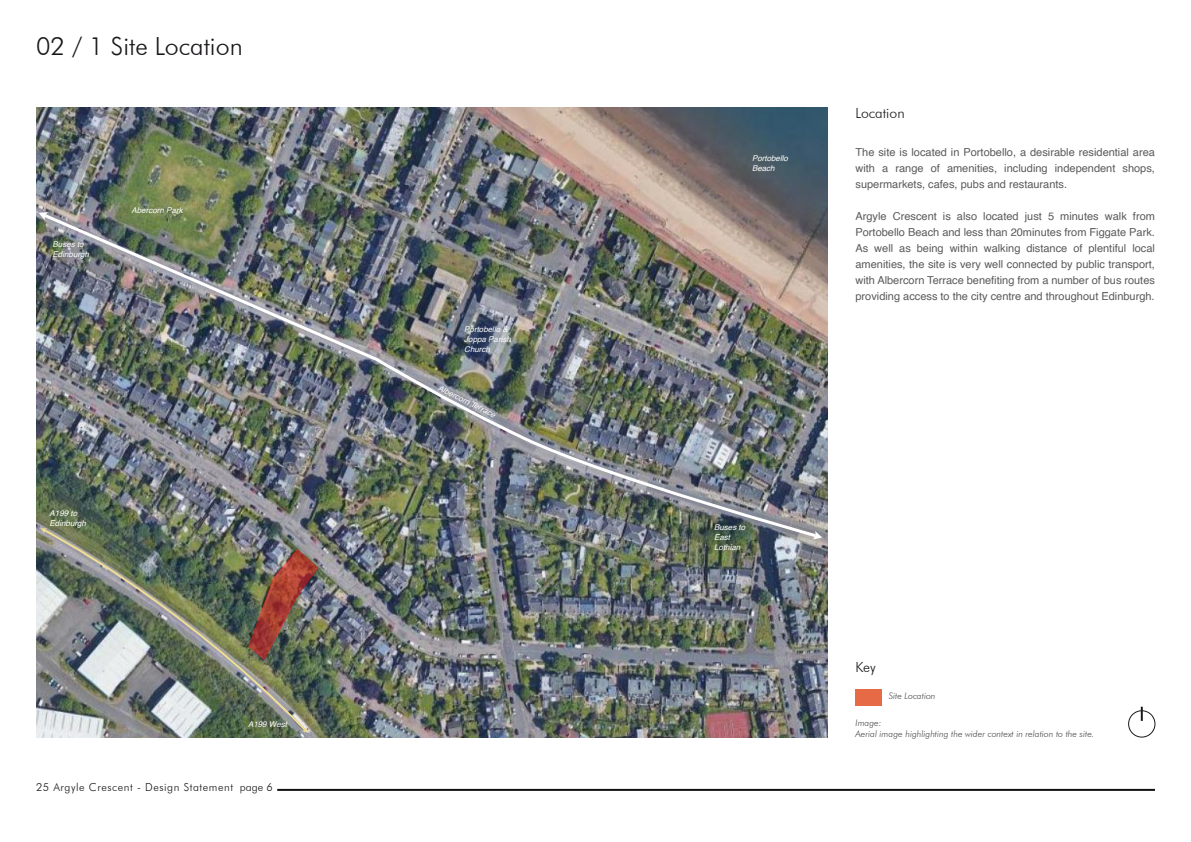
<style>
.page{position:relative;width:1191px;height:842px;background:#fff}
.page>*{position:absolute;margin:0;border:0;box-sizing:border-box;transform-origin:0 0}
.t1{font:300 25px "Futura BT";color:#1a171b}
.t2{font:300 14px "Futura BT";color:#1a171b}
.t3{font:11px/16px "Helvetica";color:#585958;text-align:justify}
.t4{font:300 11px "Futura BT";letter-spacing:.05em;color:#1a171b}
.t5{font:italic 300 9px/10.8px "Futura BT";color:#484649}
.t6{font:italic 8px/10px "Helvetica";color:#fff}
</style>
<div class="page">
<img style="left:36px;top:108px;width:791px;height:629px">
<img style="left:43px;top:539px;width:264px;height:193px">
<div style="left:1128px;top:710px;width:27px;height:28px;border:1px solid #1a171b;border-radius:50%"></div>
<svg style="left:1140px;top:707px;width:2px;height:14px"></svg>
<img style="left:248px;top:549px;width:70px;height:111px">
<div style="left:855px;top:689px;width:27px;height:16px;background:#e66a45"></div>
<svg style="left:39px;top:212px;width:2px;height:8px"></svg>
<svg style="left:818px;top:531px;width:4px;height:8px"></svg>
<img style="left:41px;top:212px;width:777px;height:327px">
<hr style="left:277px;top:789px;width:878px;height:2px;background:#101210">
<h1 class="t1" style="left:36px;top:36px;width:208px">02 / 1 Site Location</h1>
<p class="t6" style="left:53px;top:239px;width:38px">Buses to<br>Edinburgh</p>
<p class="t6" style="left:131px;top:206px;width:53px">Abercorn Park</p>
<p class="t6" style="left:50px;top:508px;width:38px">A199 to<br>Edinburgh</p>
<p class="t6" style="left:248px;top:719px;width:40px">A199 West</p>
<p class="t4" style="left:36px;top:783px;width:238px">25 Argyle Crescent - Design Statement page 6</p>
<p class="t6" style="left:464px;top:325px;width:48px">Portobello &amp;<br>Joppa Parish<br>Church</p>
<p class="t6" style="left:440px;top:383px;width:64px;rotate:26deg">Albercorn Terrace</p>
<p class="t2" style="left:855px;top:108px;width:51px">Location</p>
<p class="t6" style="left:752px;top:154px;width:38px">Portobello<br>Beach</p>
<p class="t3" style="left:855px;top:145px;width:301px">The site is located in Portobello, a desirable residential area with a range of amenities, including independent shops, supermarkets, cafes, pubs and restaurants.</p>
<p class="t3" style="left:855px;top:209px;width:301px">Argyle Crescent is also located just 5 minutes walk from Portobello Beach and less than 20minutes from Figgate Park.<br>As well as being within walking distance of plentiful local amenities, the site is very well connected by public transport, with Albercorn Terrace benefiting from a number of bus routes providing access to the city centre and throughout Edinburgh.</p>
<p class="t6" style="left:714px;top:522px;width:33px">Buses to<br>East<br>Lothian</p>
<p class="t2" style="left:855px;top:661px;width:22px">Key</p>
<p class="t5" style="left:888px;top:691px;width:48px">Site Location</p>
<p class="t5" style="left:855px;top:718px;width:240px">Image:<br>Aerial image highlighting the wider context in relation to the site.</p>
</div>
